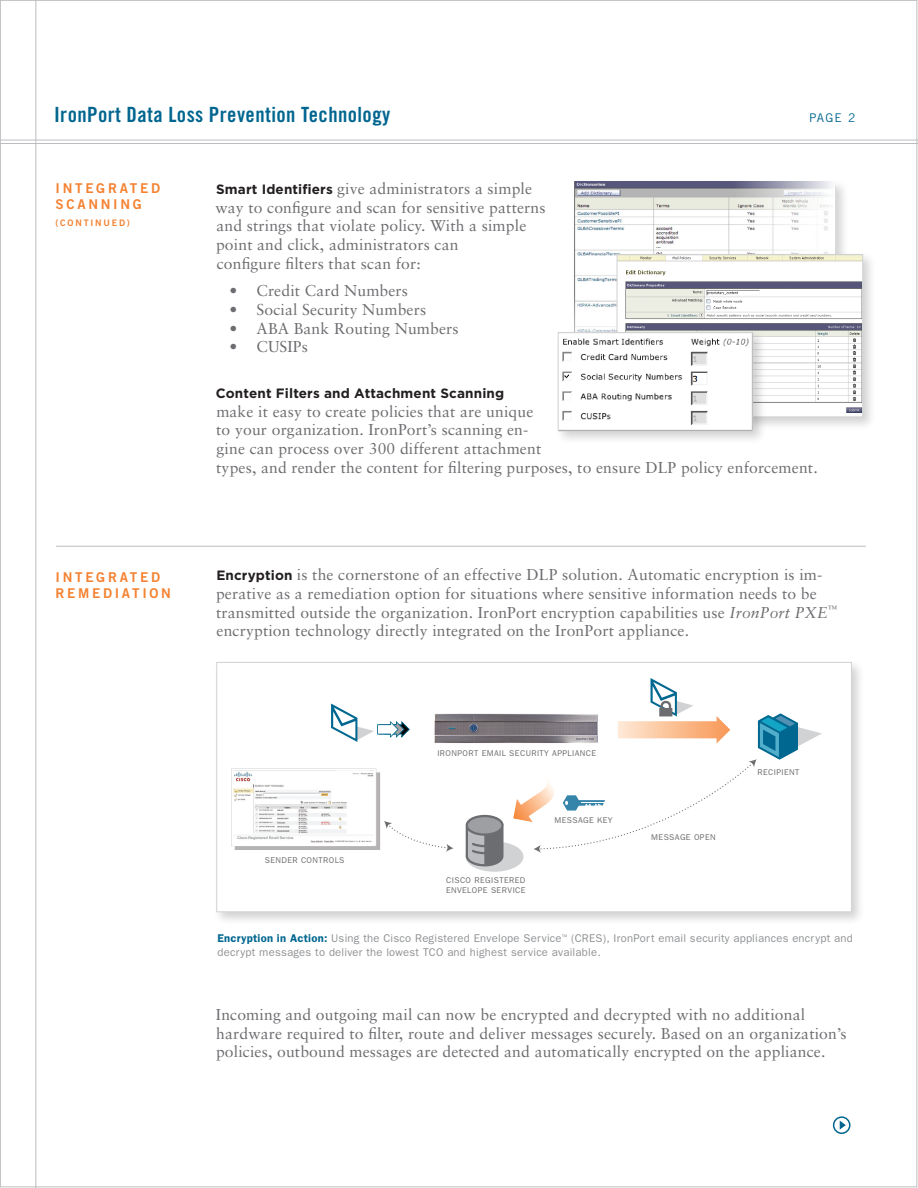
<style>
.page{position:relative;width:918px;height:1188px;background:#fff}
.page>*{position:absolute;margin:0;border:0;box-sizing:border-box;transform-origin:0 0}
.t1{font:21px "Trade Gothic Bold Cond Twenty";letter-spacing:.02em;color:#00668f}
.Body_copy-sabon{font:15.75px/18.8px "Sabon";letter-spacing:.01em;color:#6c6d70}
.Body_Features_Bullet{font:15.75px "Sabon";letter-spacing:.01em;color:#6c6d70}
.Side_Head{font:13.5px/16.5px "Trade Gothic Bold Two";letter-spacing:.2em;color:#f48232}
.Body_copy-sabon-2{font:700 13.5px "Gotham";letter-spacing:.01em;color:#231f20}
.Body{font:12px "Trade Gothic";color:#00668f}
.Caption-grey{font:11.25px/13.5px "Franklin Gothic";letter-spacing:.02em;color:#8f9194}
.t2{font:9px "Trade Gothic Bold Two";letter-spacing:.2em;color:#f48232}
.t3{font:8.4px/10.1px "Franklin Gothic";letter-spacing:.05em;color:#6c6d70}
.s1{font-family:"Gotham";font-weight:700;font-size:13.5px;color:#231f20}
.s2{font-style:italic}
.s3{font-weight:600;color:#00668f}
</style>
<div class="page">
<hr style="left:0;top:140px;width:918px;height:1px;background:#bcbdc0">
<hr style="left:35px;top:0;width:1px;height:1188px;background:#bcbdc0">
<hr style="left:0;top:143px;width:918px;height:1px;background:#bcbdc0">
<svg style="left:834px;top:1117px;width:16px;height:16px"></svg>
<div style="left:833px;top:1116px;width:17px;height:18px;border:2px solid #00668f;border-radius:50%"></div>
<svg style="left:840px;top:1121px;width:6px;height:9px"></svg>
<div style="left:213px;top:659px;width:654px;height:267px;background:#231f20;opacity:.2"></div>
<div style="left:217px;top:662px;width:634px;height:250px;background:#fff"></div>
<div style="left:217px;top:662px;width:635px;height:250px;border:1px solid #d1d2d4"></div>
<hr style="left:56px;top:546px;width:810px;height:1px;background:#bcbdc0">
<div style="left:571px;top:178px;width:280px;height:203px;background:#231f20;opacity:.2"></div>
<img style="left:574px;top:182px;width:262px;height:147px">
<div style="left:613px;top:251px;width:264px;height:181px;background:#231f20;opacity:.2"></div>
<img style="left:619px;top:257px;width:242px;height:158px">
<div style="left:617px;top:255px;width:246px;height:162px;border:1px solid #d1d2d4"></div>
<div style="left:554px;top:329px;width:214px;height:117px;background:#231f20;opacity:.2"></div>
<img style="left:560px;top:335px;width:191px;height:94px">
<div style="left:558px;top:333px;width:195px;height:98px;border:1px solid #d1d2d4"></div>
<div style="left:466px;top:842px;width:58px;height:30px;background:#d1d2d4;border-radius:50%"></div>
<svg style="left:466px;top:815px;width:38px;height:51px;background:#929396"></svg>
<svg style="left:331px;top:704px;width:79px;height:38px"></svg>
<img style="left:434px;top:713px;width:79px;height:30px">
<svg style="left:513px;top:678px;width:309px;height:175px"></svg>
<svg style="left:231px;top:768px;width:223px;height:84px"></svg>
<p class="t1" style="left:54px;top:102px;width:338px">IronPort Data Loss Prevention Technology</p>
<p class="Body" style="left:809px;top:111px;width:33px">page</p>
<p class="Side_Head" style="left:56px;top:179px;width:41px">IN TEGR</p>
<p class="Side_Head" style="left:120px;top:179px;width:42px">ATE D</p>
<p class="Side_Head" style="left:56px;top:196px;width:45px">SCANNING</p>
<p class="t2" style="left:56px;top:217px;width:76px">(CONTINUED)</p>
<p class="Body_copy-sabon" style="left:215px;top:179px;width:332px"><span class="s1">Smart Identifiers</span> give administrators a simple way to configure and scan for sensitive patterns and strings that violate policy. With a simple point and click, administrators can<br>configure filters that scan for:</p>
<p class="Body_Features_Bullet" style="left:229px;top:281px;width:180px">• Credit Card Numbers</p>
<p class="Body_Features_Bullet" style="left:229px;top:300px;width:198px">• Social Security Numbers</p>
<p class="Body_Features_Bullet" style="left:229px;top:319px;width:231px">• ABA Bank Routing Numbers</p>
<p class="Body_Features_Bullet" style="left:229px;top:338px;width:80px">• CUSIPs</p>
<p class="Body_copy-sabon-2" style="left:216px;top:385px;width:290px">Content Filters and Attachment Scanning</p>
<p class="Body_copy-sabon" style="left:216px;top:402px;width:603px">make it easy to create policies that are unique<br>to your organization. IronPort’s scanning en-<br>gine can process over 300 different attachment<br>types, and render the content for filtering purposes, to ensure DLP policy enforcement.</p>
<p class="Side_Head" style="left:56px;top:568px;width:41px">IN TEGR</p>
<p class="Side_Head" style="left:56px;top:568px;width:106px;text-indent:64px">ATE D<br>RE ME DI ATION</p>
<p class="Body_copy-sabon" style="left:216px;top:565px;width:622px"><span class="s1">Encryption</span> is the cornerstone of an effective DLP solution. Automatic encryption is im&shy;perative as a remediation option for situations where sensitive information needs to be transmitted outside the organization. IronPort encryption capabilities use <span class="s2">IronPort PXE</span><sup>™ </sup>encryption technology directly integrated on the IronPort appliance.</p>
<p class="t3" style="left:437px;top:748px;width:160px">IRONPORT EMAIL SECURITY APPLIANCE</p>
<p class="t3" style="left:758px;top:767px;width:43px">RECIPIENT</p>
<p class="t3" style="left:555px;top:815px;width:60px">MESSAGE KEY</p>
<p class="t3" style="left:651px;top:832px;width:66px">MESSAGE OPEN</p>
<p class="t3" style="left:265px;top:855px;width:81px">SENDER CONTROLS</p>
<p class="t3" style="left:446px;top:875px;width:81px">CISCO REGISTERED<br>ENVELOPE SERVICE</p>
<p class="Caption-grey" style="left:218px;top:931px;width:637px"><span class="s3">Encryption in Action:</span> Using the Cisco Registered Envelope Service<sup>™</sup> (CRES), IronPort email security appliances encrypt and decrypt messages to deliver the lowest TCO and highest service available.</p>
<p class="Body_copy-sabon" style="left:216px;top:1005px;width:632px">Incoming and outgoing mail can now be encrypted and decrypted with no additional hardware required to filter, route and deliver messages securely. Based on an organization’s policies, outbound messages are detected and automatically encrypted on the appliance.</p>
</div>
